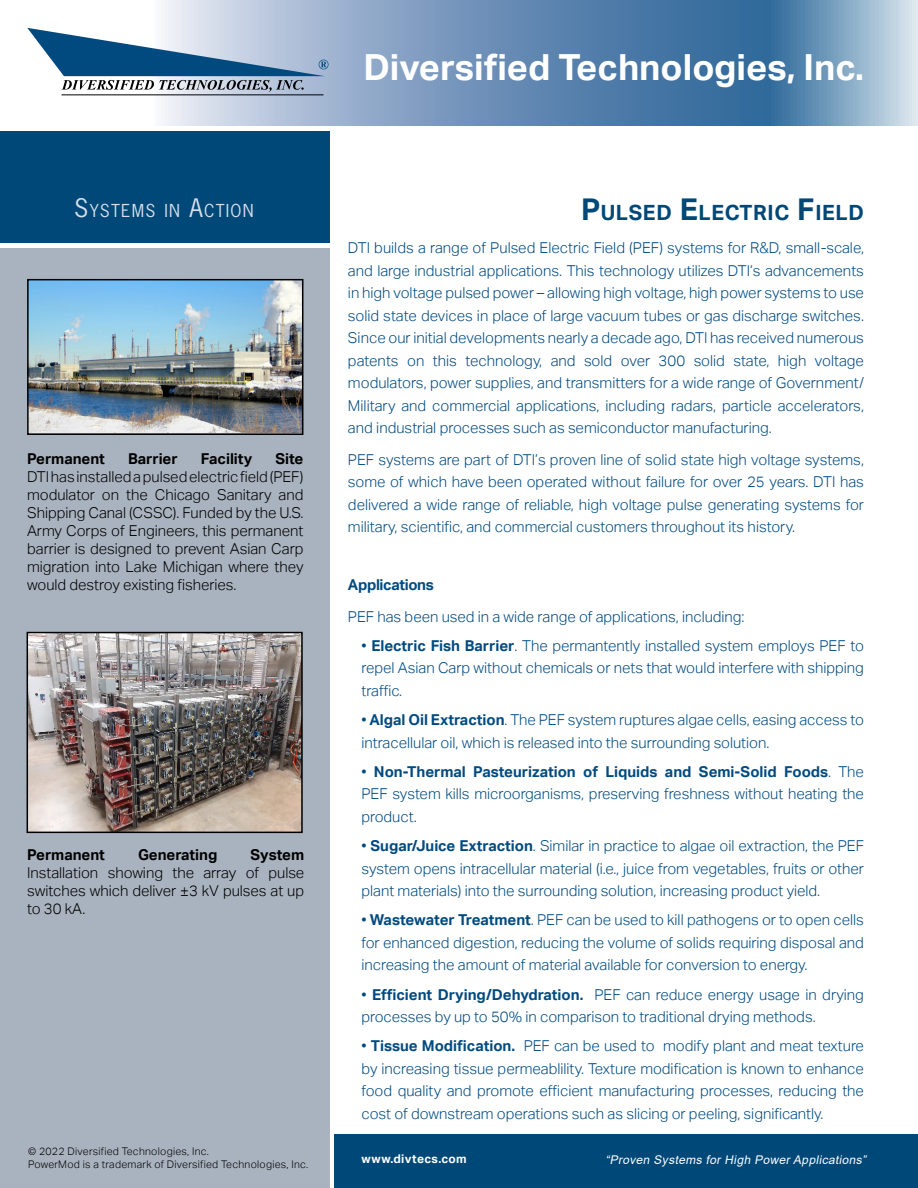
<style>
.page{position:relative;width:918px;height:1188px;background:#fff}
.page>*{position:absolute;margin:0;border:0;box-sizing:border-box;transform-origin:0 0}
.t1{font:700 36px "Aktiv Grotesk";color:#fff}
.t2{font:700 21px "Aktiv Grotesk";letter-spacing:.03em;color:#004877}
.t3{font:16.8px "News Gothic Std";letter-spacing:.07em;color:#d7deeb}
.t4{font:300 15px/22.5px "Aktiv Grotesk";color:#004a80;text-align:justify}
.t5{font:300 15px/18px "Aktiv Grotesk";color:#000;text-align:justify}
.t6{font:700 15px "Aktiv Grotesk";color:#000}
.t7{font:700 15px "Aktiv Grotesk";letter-spacing:-.025em;color:#004a80}
.t8{font:italic 12px "Arial";color:#fff}
.t9{font:700 12px "Aktiv Grotesk";letter-spacing:.03em;color:#fff}
.t10{font:300 10.5px/13.5px "Aktiv Grotesk";letter-spacing:.025em;color:#000}
.s1{font-size:24px}
.s2{font-size:30px}
.s3{font-weight:700}
</style>
<div class="page">
<svg style="left:27px;top:0;width:891px;height:126px;background:#81a0c1"></svg>
<div style="left:0;top:249px;width:330px;height:939px;background:#a9b3bf"></div>
<hr style="left:61px;top:94px;width:263px;height:1px;background:#000">
<svg style="left:27px;top:28px;width:301px;height:64px"></svg>
<div style="left:0;top:131px;width:330px;height:112px;background:#004877"></div>
<div style="left:334px;top:1134px;width:584px;height:54px;background:#004877"></div>
<img style="left:30px;top:282px;width:270px;height:150px">
<div style="left:27px;top:279px;width:276px;height:156px;border:2px solid #000"></div>
<img style="left:30px;top:635px;width:270px;height:195px">
<div style="left:27px;top:632px;width:276px;height:201px;border:2px solid #000"></div>
<h1 class="t1" style="left:363px;top:46px;width:502px">Diversified Technologies, Inc.</h1>
<p class="t3" style="left:74px;top:200px;width:181px"><span class="s1">S</span>YSTEMS IN <span class="s1">A</span>CTION</p>
<h2 class="t2" style="left:581px;top:200px;width:284px"><span class="s2">P</span>ULSED <span class="s2">E</span>LECTRIC <span class="s2">F</span>IELD</h2>
<p class="t6" style="left:27px;top:450px;width:79px">Permanent</p>
<p class="t6" style="left:128px;top:450px;width:51px">Barrier</p>
<p class="t6" style="left:201px;top:450px;width:53px">Facility</p>
<p class="t6" style="left:276px;top:450px;width:29px">Site</p>
<p class="t5" style="left:27px;top:468px;width:278px">DTI has installed a pulsed electric field (PEF) modulator on the Chicago Sanitary and Shipping Canal (CSSC). Funded by the U.S.<br>Army Corps of Engineers, this permanent barrier is designed to prevent Asian Carp migration into Lake Michigan where they would destroy existing fisheries.</p>
<p class="t6" style="left:27px;top:846px;width:79px">Permanent</p>
<p class="t6" style="left:138px;top:846px;width:81px">Generating</p>
<p class="t6" style="left:250px;top:846px;width:55px">System</p>
<p class="t5" style="left:27px;top:863px;width:279px">Installation showing the array of pulse switches which deliver ±3 kV pulses at up to 30 kA.</p>
<p class="t10" style="left:28px;top:1145px;width:282px">© 2022 Diversified Technologies, Inc.<br>PowerMod is a trademark of Diversified Technologies, Inc.</p>
<p class="t4" style="left:348px;top:237px;width:518px">DTI builds a range of Pulsed Electric Field (PEF) systems for R&amp;D, small-scale, and large industrial applications. This technology utilizes DTI’s advancements in high voltage pulsed power – allowing high voltage, high power systems to use solid state devices in place of large vacuum tubes or gas discharge switches.<br>Since our initial developments nearly a decade ago, DTI has received numerous patents on this technology, and sold over 300 solid state, high voltage modulators, power supplies, and transmitters for a wide range of Government/ Military and commercial applications, including radars, particle accelerators, and industrial processes such as semiconductor manufacturing.</p>
<p class="t4" style="left:348px;top:448px;width:518px">PEF systems are part of DTI’s proven line of solid state high voltage systems, some of which have been operated without failure for over 25 years. DTI has delivered a wide range of reliable, high voltage pulse generating systems for military, scientific, and commercial customers throughout its history.</p>
<p class="t7" style="left:348px;top:576px;width:87px">Applications</p>
<p class="t4" style="left:348px;top:605px;width:398px">PEF has been used in a wide range of applications, including:</p>
<p class="t4" style="left:361px;top:634px;width:504px">• <span class="s3">Electric Fish Barrier</span>. The permantently installed system employs PEF to repel Asian Carp without chemicals or nets that would interfere with shipping traffic.</p>
<p class="t4" style="left:361px;top:709px;width:504px">• <span class="s3">Algal Oil Extraction</span>. The PEF system ruptures algae cells, easing access to intracellular oil, which is released into the surrounding solution.</p>
<p class="t4" style="left:361px;top:760px;width:504px">• <span class="s3">Non-Thermal Pasteurization of Liquids and Semi-Solid Foods</span>. The PEF system kills microorganisms, preserving freshness without heating the product.</p>
<p class="t4" style="left:361px;top:835px;width:504px">• <span class="s3">Sugar/Juice Extraction</span>. Similar in practice to algae oil extraction, the PEF system opens intracellular material (i.e., juice from vegetables, fruits or other plant materials) into the surrounding solution, increasing product yield.</p>
<p class="t4" style="left:361px;top:909px;width:504px">• <span class="s3">Wastewater Treatment</span>. PEF can be used to kill pathogens or to open cells for enhanced digestion, reducing the volume of solids requiring disposal and increasing the amount of material available for conversion to energy.</p>
<p class="t4" style="left:361px;top:983px;width:504px">• <span class="s3">Efficient Drying/Dehydration.</span> PEF can reduce energy usage in drying processes by up to 50% in comparison to traditional drying methods.</p>
<p class="t4" style="left:361px;top:1035px;width:504px">• <span class="s3">Tissue Modification.</span> PEF can be used to modify plant and meat texture by increasing tissue permeablility. Texture modification is known to enhance food quality and promote efficient manufacturing processes, reducing the cost of downstream operations such as slicing or peeling, significantly.</p>
<p class="t9" style="left:361px;top:1152px;width:107px">www.divtecs.com</p>
<p class="t8" style="left:605px;top:1152px;width:265px">“Proven Systems for High PowerApplications”</p>
</div>
